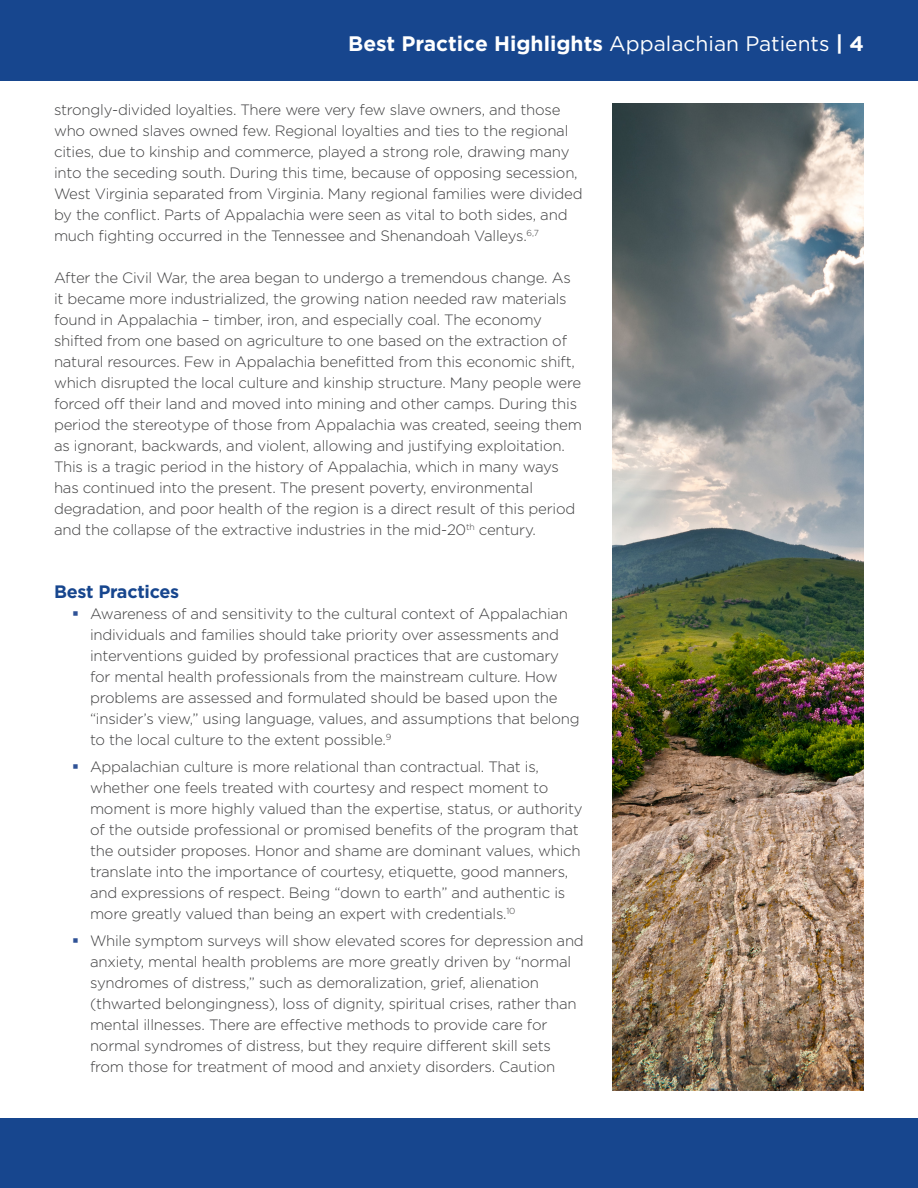
<style>
.page{position:relative;width:918px;height:1188px;background:#fff}
.page>*{position:absolute;margin:0;border:0;box-sizing:border-box;transform-origin:0 0}
.H0{font:700 21px "Gotham";color:#fff}
.t1{font:700 18px "Gotham";letter-spacing:-.015em;color:#17468e}
.Body{font:300 15px/21px "Gotham";letter-spacing:-.015em;color:#3e3e3f}
.s1{font-weight:400}
</style>
<div class="page">
<div style="left:0;top:0;width:918px;height:81px;background:#17468e"></div>
<div style="left:0;top:1119px;width:918px;height:69px;background:#17468e"></div>
<img style="left:612px;top:103px;width:252px;height:987px">
<p class="H0" style="left:348px;top:29px;width:517px">Best Practice Highlights <span class="s1">Appalachian Patients</span> | 4</p>
<p class="Body" style="left:54px;top:98px;width:530px">strongly-divided loyalties. There were very few slave owners, and those who owned slaves owned few. Regional loyalties and ties to the regional cities, due to kinship and commerce, played a strong role, drawing many into the seceding south. During this time, because of opposing secession, West Virginia separated from Virginia. Many regional families were divided by the conflict. Parts of Appalachia were seen as vital to both sides, and much fighting occurred in the Tennessee and Shenandoah Valleys.<sup>6,7</sup></p>
<p class="Body" style="left:54px;top:266px;width:530px">After the Civil War, the area began to undergo a tremendous change. As it became more industrialized, the growing nation needed raw materials found in Appalachia – timber, iron, and especially coal. The economy shifted from one based on agriculture to one based on the extraction of natural resources. Few in Appalachia benefitted from this economic shift, which disrupted the local culture and kinship structure. Many people were forced off their land and moved into mining and other camps. During this period the stereotype of those from Appalachia was created, seeing them as ignorant, backwards, and violent, allowing and justifying exploitation.<br>This is a tragic period in the history of Appalachia, which in many ways has continued into the present. The present poverty, environmental degradation, and poor health of the region is a direct result of this period and the collapse of the extractive industries in the mid-20<sup>th</sup> century.</p>
<h2 class="t1" style="left:54px;top:579px;width:127px">Best Practices</h2>
<p class="Body" style="left:90px;top:602px;width:491px">Awareness of and sensitivity to the cultural context of Appalachian individuals and families should take priority over assessments and interventions guided by professional practices that are customary for mental health professionals from the mainstream culture. How problems are assessed and formulated should be based upon the “insider’s view,” using language, values, and assumptions that belong to the local culture to the extent possible.<sup>9</sup></p>
<p class="Body" style="left:90px;top:755px;width:494px">Appalachian culture is more relational than contractual. That is, whether one feels treated with courtesy and respect moment to moment is more highly valued than the expertise, status, or authority of the outside professional or promised benefits of the program that the outsider proposes. Honor and shame are dominant values, which translate into the importance of courtesy, etiquette, good manners, and expressions of respect. Being “down to earth” and authentic is more greatly valued than being an expert with credentials.<sup>10</sup></p>
<p class="Body" style="left:90px;top:929px;width:495px">While symptom surveys will show elevated scores for depression and anxiety, mental health problems are more greatly driven by “normal syndromes of distress,” such as demoralization, grief, alienation (thwarted belongingness), loss of dignity, spiritual crises, rather than mental illnesses. There are effective methods to provide care for normal syndromes of distress, but they require different skill sets from those for treatment of mood and anxiety disorders. Caution</p>
</div>
